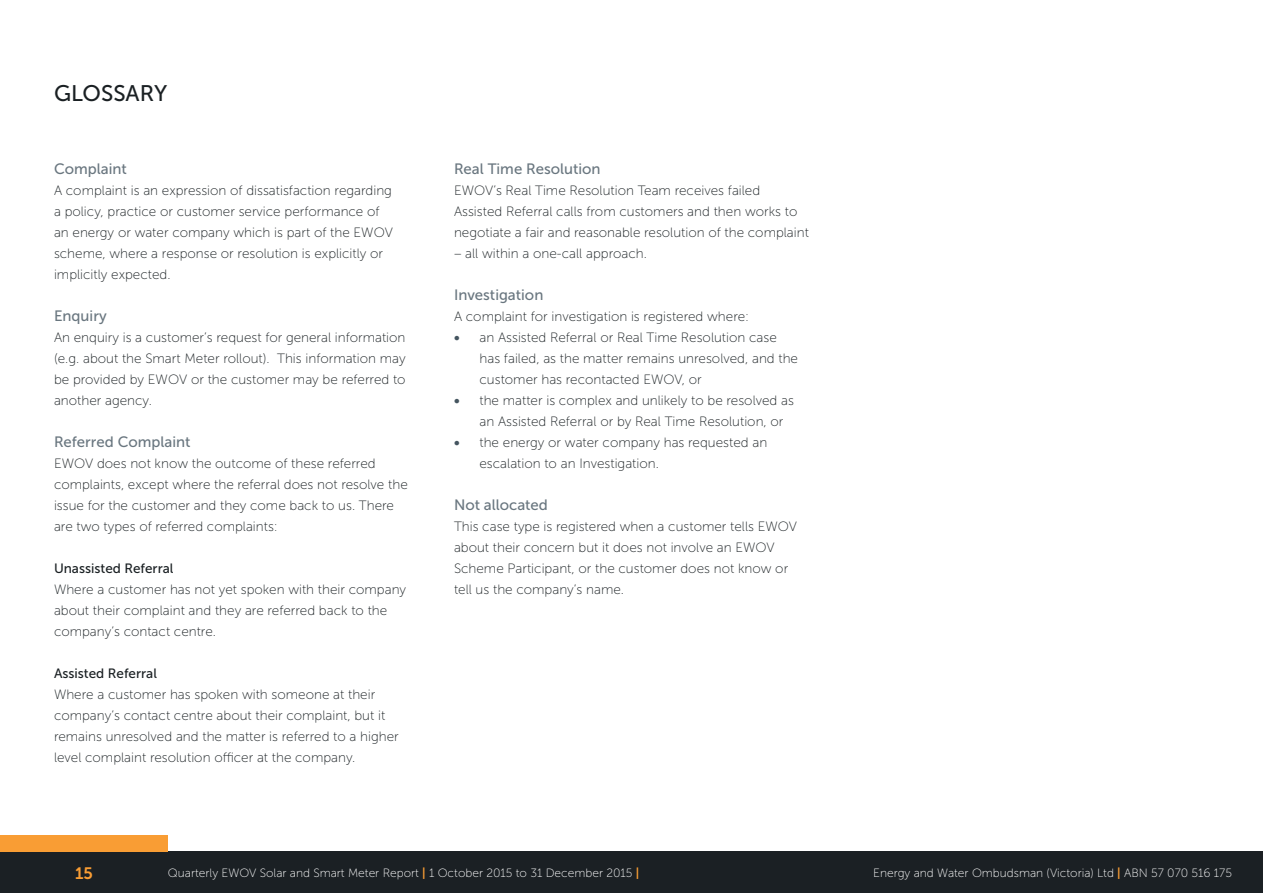
<style>
.page{position:relative;width:1263px;height:893px;background:#fff}
.page>*{position:absolute;margin:0;border:0;box-sizing:border-box;transform-origin:0 0}
.t1{font:22.5px "Museo Sans 500";color:#1a2023}
.t2{font:16.5px "Museo Sans 700";color:#f99d34}
.t3{font:15px "Museo Sans 500";color:#69767f}
.t4{font:13.5px/21px "Museo Sans 100";color:#1a2023}
.t5{font:13.5px "Museo Sans 500";color:#1a2023}
.t6{font:12px "Museo Sans 100";color:#fff}
.s1{font-family:"Museo Sans 700";color:#455560}
.s2{font-family:"Museo Sans 700";color:#f99d34}
</style>
<div class="page">
<div style="left:0;top:851px;width:1263px;height:42px;background:#1b2024"></div>
<div style="left:0;top:835px;width:168px;height:16px;background:#f99d34"></div>
<h1 class="t1" style="left:54px;top:81px;width:115px">GLOSSARY</h1>
<p class="t3" style="left:54px;top:161px;width:74px">Complaint</p>
<p class="t4" style="left:54px;top:180px;width:340px">A complaint is an expression of dissatisfaction regarding a policy, practice or customer service performance of an energy or water company which is part of the EWOV scheme, where a response or resolution is explicitly or implicitly expected.</p>
<p class="t3" style="left:54px;top:308px;width:54px">Enquiry</p>
<p class="t4" style="left:54px;top:327px;width:353px;text-align:justify">An enquiry is a customer’s request for general information (e.g. about the Smart Meter rollout). This information may be provided by EWOV or the customer may be referred to another agency.</p>
<p class="t3" style="left:54px;top:434px;width:138px">Referred Complaint</p>
<p class="t4" style="left:54px;top:453px;width:355px">EWOV does not know the outcome of these referred complaints, except where the referral does not resolve the issue for the customer and they come back to us. There are two types of referred complaints:</p>
<p class="t5" style="left:54px;top:561px;width:121px">Unassisted Referral</p>
<p class="t4" style="left:54px;top:579px;width:354px">Where a customer has not yet spoken with their company about their complaint and they are referred back to the company’s contact centre.</p>
<p class="t5" style="left:54px;top:666px;width:104px">Assisted Referral</p>
<p class="t4" style="left:54px;top:684px;width:346px">Where a customer has spoken with someone at their company’s contact centre about their complaint, but it remains unresolved and the matter is referred to a higher level complaint resolution officer at the company.</p>
<p class="t3" style="left:454px;top:161px;width:148px">Real Time Resolution</p>
<p class="t4" style="left:454px;top:180px;width:356px">EWOV’s Real Time Resolution Team receives failed<br>Assisted Referral calls from customers and then works to negotiate a fair and reasonable resolution of the complaint</p>
<p class="t4" style="left:454px;top:243px;width:194px">– all within a one-call approach.</p>
<p class="t3" style="left:454px;top:287px;width:91px">Investigation</p>
<p class="t4" style="left:454px;top:306px;width:297px">A complaint for investigation is registered where:</p>
<p class="t4" style="left:479px;top:327px;width:320px;text-indent:-26px"><span class="s1">•</span> an Assisted Referral or Real Time Resolution case has failed, as the matter remains unresolved, and the customer has recontacted EWOV, or</p>
<p class="t4" style="left:479px;top:390px;width:316px;text-indent:-26px"><span class="s1">•</span> the matter is complex and unlikely to be resolved as an Assisted Referral or by Real Time Resolution, or</p>
<p class="t4" style="left:479px;top:432px;width:289px;text-indent:-26px"><span class="s1">•</span> the energy or water company has requested an escalation to an Investigation.</p>
<p class="t3" style="left:454px;top:497px;width:95px">Not allocated</p>
<p class="t4" style="left:454px;top:516px;width:345px">This case type is registered when a customer tells EWOV about their concern but it does not involve an EWOV Scheme Participant, or the customer does not know or tell us the company’s name.</p>
<p class="t2" style="left:75px;top:864px;width:19px">15</p>
<p class="t6" style="left:168px;top:866px;width:473px">Quarterly EWOV Solar and Smart Meter Report <span class="s2">|</span> 1 October 2015 to 31 December 2015 <span class="s2">|</span></p>
<p class="t6" style="left:873px;top:866px;width:360px">Energy and Water Ombudsman (Victoria) Ltd <span class="s2">|</span> ABN 57 070 516 175</p>
</div>
